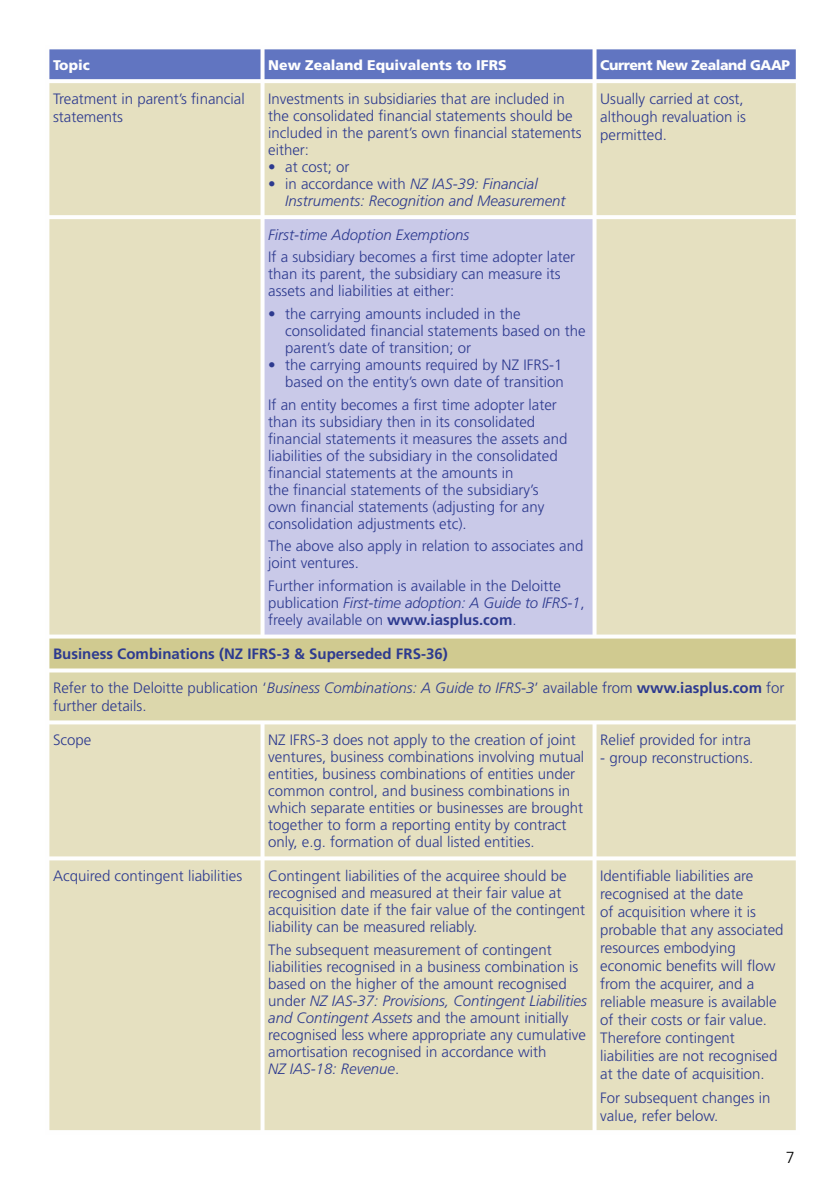
<style>
.page{position:relative;width:840px;height:1191px;background:#fff}
.page>*{position:absolute;margin:0;border:0;box-sizing:border-box;transform-origin:0 0}
.t1{font:300 16px "Frutiger";color:#000}
.t2{font:300 15px/17px "Frutiger";color:#2d3a8f}
.t3{font:italic 300 15px "Frutiger";color:#2d3a8f}
.t4{font:700 15px "Frutiger";color:#2d3a8f}
.t5{font:900 14px "Frutiger";color:#fefefe}
.t6{font:900 14px "Frutiger";letter-spacing:-.03em;color:#fefefe}
.s1{font-style:normal}
.s2{font-style:italic}
.s3{font-weight:700}
</style>
<div class="page">
<div style="left:49px;top:49px;width:746px;height:30px;background:#6175c1"></div>
<div style="left:49px;top:83px;width:746px;height:1047px;background:#e5e0c0"></div>
<div style="left:262px;top:217px;width:332px;height:419px;background:#c9c9e8"></div>
<div style="left:47px;top:636px;width:750px;height:34px;background:#d0ca90"></div>
<div style="left:47px;top:670px;width:750px;height:52px;background:#dcd7ac"></div>
<svg style="left:260px;top:49px;width:4px;height:30px"></svg>
<svg style="left:592px;top:49px;width:4px;height:30px"></svg>
<svg style="left:795px;top:49px;width:1px;height:30px"></svg>
<svg style="left:49px;top:79px;width:207px;height:1px"></svg>
<svg style="left:256px;top:79px;width:337px;height:1px"></svg>
<svg style="left:260px;top:83px;width:4px;height:132px"></svg>
<svg style="left:596px;top:79px;width:200px;height:1px"></svg>
<svg style="left:592px;top:83px;width:4px;height:132px"></svg>
<svg style="left:795px;top:83px;width:1px;height:132px"></svg>
<hr style="left:45px;top:215px;width:211px;height:4px;background:#fefefe">
<hr style="left:256px;top:215px;width:338px;height:4px;background:#fefefe">
<svg style="left:260px;top:219px;width:4px;height:415px"></svg>
<hr style="left:594px;top:215px;width:205px;height:4px;background:#fefefe">
<svg style="left:592px;top:219px;width:4px;height:415px"></svg>
<svg style="left:795px;top:219px;width:1px;height:415px"></svg>
<svg style="left:47px;top:634px;width:209px;height:4px"></svg>
<hr style="left:45px;top:638px;width:4px;height:30px;background:#fefefe">
<svg style="left:256px;top:634px;width:541px;height:4px;background:#f8f7f8"></svg>
<svg style="left:795px;top:638px;width:2px;height:30px"></svg>
<svg style="left:47px;top:668px;width:209px;height:4px"></svg>
<hr style="left:45px;top:672px;width:4px;height:48px;background:#fefefe">
<svg style="left:256px;top:668px;width:541px;height:4px;background:#f8f7f0"></svg>
<svg style="left:795px;top:672px;width:2px;height:48px"></svg>
<svg style="left:47px;top:720px;width:209px;height:4px"></svg>
<svg style="left:256px;top:720px;width:338px;height:4px"></svg>
<svg style="left:260px;top:724px;width:4px;height:132px"></svg>
<svg style="left:594px;top:720px;width:203px;height:4px"></svg>
<svg style="left:592px;top:724px;width:4px;height:132px"></svg>
<svg style="left:795px;top:724px;width:1px;height:132px"></svg>
<svg style="left:49px;top:856px;width:207px;height:4px"></svg>
<svg style="left:256px;top:856px;width:338px;height:4px"></svg>
<svg style="left:260px;top:860px;width:4px;height:270px"></svg>
<svg style="left:594px;top:856px;width:202px;height:4px"></svg>
<svg style="left:592px;top:860px;width:4px;height:270px"></svg>
<svg style="left:795px;top:860px;width:1px;height:270px"></svg>
<p class="t5" style="left:53px;top:59px;width:38px">Topic</p>
<p class="t5" style="left:268px;top:59px;width:240px">New Zealand Equivalents to IFRS</p>
<p class="t6" style="left:600px;top:59px;width:191px">Current New Zealand GAAP</p>
<p class="t2" style="left:53px;top:91px;width:193px;line-height:18px">Treatment in parent’s financial statements</p>
<p class="t2" style="left:268px;top:91px;width:298px">Investments in subsidiaries that are included in</p>
<p class="t2" style="left:600px;top:91px;width:147px;line-height:18px">Usually carried at cost, although revaluation is permitted.</p>
<p class="t2" style="left:268px;top:108px;width:306px">the consolidated financial statements should be</p>
<p class="t2" style="left:268px;top:125px;width:315px">included in the parent’s own financial statements</p>
<p class="t2" style="left:268px;top:142px;width:42px">either:</p>
<p class="t2" style="left:285px;top:159px;width:66px">at cost; or</p>
<p class="t3" style="left:285px;top:177px;width:254px"><span class="s1">in accordance with</span> NZ IAS-39: Financial</p>
<p class="t3" style="left:285px;top:194px;width:282px">Instruments: Recognition and Measurement</p>
<p class="t2" style="left:268px;top:159px;width:9px">• •</p>
<p class="t3" style="left:268px;top:228px;width:202px">First-time Adoption Exemptions</p>
<p class="t2" style="left:268px;top:250px;width:308px">If a subsidiary becomes a first time adopter later than its parent, the subsidiary can measure its assets and liabilities at either:</p>
<p class="t2" style="left:285px;top:306px;width:302px">the carrying amounts included in the consolidated financial statements based on the parent’s date of transition; or<br>the carrying amounts required by NZ IFRS-1 based on the entity’s own date of transition</p>
<p class="t2" style="left:268px;top:397px;width:300px">If an entity becomes a first time adopter later than its subsidiary then in its consolidated financial statements it measures the assets and liabilities of the subsidiary in the consolidated financial statements at the amounts in<br>the financial statements of the subsidiary’s own financial statements (adjusting for any consolidation adjustments etc).</p>
<p class="t2" style="left:268px;top:539px;width:316px">The above also apply in relation to associates and joint ventures.</p>
<p class="t2" style="left:268px;top:578px;width:318px">Further information is available in the Deloitte publication <span class="s2">First-time adoption: A Guide to IFRS-1</span>, freely available on <span class="s3">www.iasplus.com</span>.</p>
<p class="t2" style="left:268px;top:306px;width:9px">•</p>
<p class="t2" style="left:268px;top:357px;width:9px">•</p>
<p class="t4" style="left:53px;top:648px;width:396px">Business Combinations (NZ IFRS-3 &amp; Superseded FRS-36)</p>
<p class="t2" style="left:53px;top:680px;width:732px;line-height:18px">Refer to the Deloitte publication ‘<span class="s2">Business Combinations: A Guide to IFRS-3</span>’ available from <span class="s3">www.iasplus.com</span> for further details.</p>
<p class="t2" style="left:53px;top:732px;width:40px">Scope</p>
<p class="t2" style="left:268px;top:732px;width:317px">NZ IFRS-3 does not apply to the creation of joint ventures, business combinations involving mutual entities, business combinations of entities under common control, and business combinations in which separate entities or businesses are brought together to form a reporting entity by contract only, e.g. formation of dual listed entities.</p>
<p class="t2" style="left:600px;top:732px;width:152px">Relief provided for intra</p>
<p class="t2" style="left:600px;top:750px;width:154px">- group reconstructions.</p>
<p class="t2" style="left:53px;top:868px;width:190px">Acquired contingent liabilities</p>
<p class="t2" style="left:268px;top:868px;width:318px">Contingent liabilities of the acquiree should be recognised and measured at their fair value at acquisition date if the fair value of the contingent liability can be measured reliably.</p>
<p class="t2" style="left:268px;top:942px;width:320px">The subsequent measurement of contingent liabilities recognised in a business combination is based on the higher of the amount recognised under <span class="s2">NZ IAS-37: Provisions, Contingent Liabilities and Contingent Assets</span> and the amount initially recognised less where appropriate any cumulative amortisation recognised in accordance with<br><span class="s2">NZ IAS-18: Revenue</span>.</p>
<p class="t2" style="left:600px;top:867px;width:185px;line-height:18px">Identifiable liabilities are recognised at the date<br>of acquisition where it is probable that any associated resources embodying economic benefits will flow from the acquirer, and a reliable measure is available of their costs or fair value.<br>Therefore contingent liabilities are not recognised at the date of acquisition.</p>
<p class="t2" style="left:600px;top:1089px;width:172px;line-height:18px">For subsequent changes in value, refer below.</p>
<p class="t1" style="left:785px;top:1151px;width:10px">7</p>
</div>
